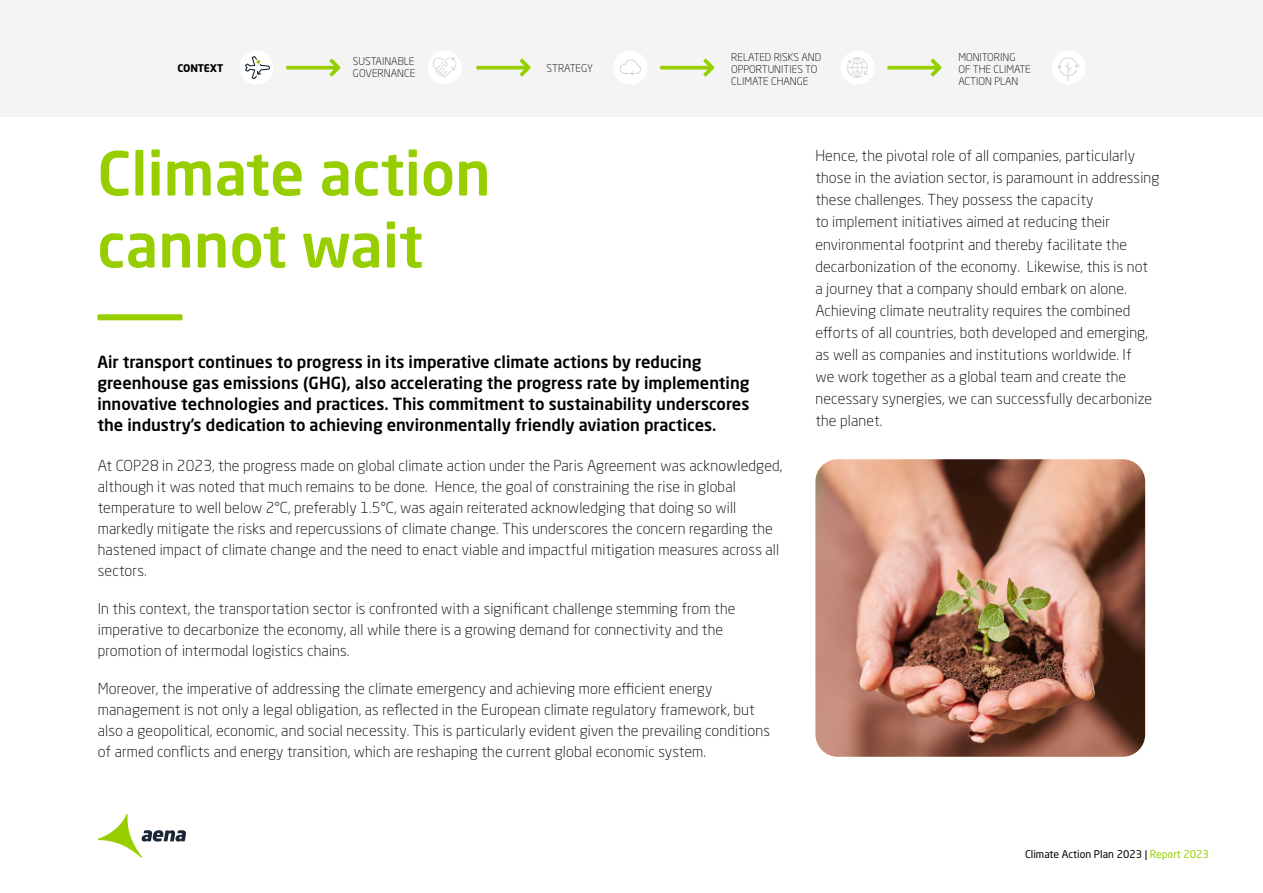
<style>
.page{position:relative;width:1263px;height:893px;background:#fff}
.page>*{position:absolute;margin:0;border:0;box-sizing:border-box;transform-origin:0 0}
.t1{font:500 60px "Neo Sans Std";color:#96ce00}
.t2{font:500 16.5px/21px "Neo Sans Std";color:#000}
.t3{font:300 15px/22px "Neo Sans Std";letter-spacing:.01em;color:#000}
.t4{font:300 10.5px/12px "Neo Sans Std";color:#000}
.t5{font:10.5px "Neo Sans Std";color:#000}
.t6{font:700 10.5px "Neo Sans Std";letter-spacing:-.01em;color:#000}
.s1{color:#96ce00}
</style>
<div class="page">
<svg style="left:98px;top:814px;width:88px;height:44px"></svg>
<div style="left:0;top:0;width:1263px;height:117px;background:#f4f4f5"></div>
<div style="left:239px;top:51px;width:34px;height:34px;background:#fff;border-radius:50%"></div>
<div style="left:428px;top:51px;width:34px;height:34px;background:#fff;border-radius:50%"></div>
<div style="left:613px;top:51px;width:34px;height:34px;background:#fff;border-radius:50%"></div>
<div style="left:841px;top:51px;width:34px;height:34px;background:#fff;border-radius:50%"></div>
<div style="left:1051px;top:51px;width:34px;height:34px;background:#fff;border-radius:50%"></div>
<svg style="left:433px;top:57px;width:24px;height:20px"></svg>
<svg style="left:245px;top:56px;width:25px;height:23px"></svg>
<svg style="left:286px;top:59px;width:54px;height:18px"></svg>
<svg style="left:887px;top:59px;width:54px;height:18px"></svg>
<svg style="left:660px;top:59px;width:54px;height:18px"></svg>
<svg style="left:476px;top:59px;width:55px;height:18px"></svg>
<svg style="left:620px;top:59px;width:21px;height:17px"></svg>
<svg style="left:847px;top:57px;width:21px;height:21px"></svg>
<svg style="left:1057px;top:57px;width:23px;height:24px"></svg>
<img style="left:815px;top:459px;width:330px;height:298px">
<div style="left:97px;top:314px;width:85px;height:6px;background:#96ce00"></div>
<p class="t6" style="left:177px;top:61px;width:47px">CONTEXT</p>
<p class="t4" style="left:353px;top:55px;width:64px">SUSTAINABLE<br>GOVERNANCE</p>
<p class="t4" style="left:546px;top:62px;width:48px">STRATEGY</p>
<p class="t4" style="left:958px;top:51px;width:74px">MONITORING<br>OF THE CLIMATE<br>ACTION PLAN</p>
<p class="t4" style="left:731px;top:51px;width:91px">RELATED RISKS AND<br>OPPORTUNITIES TO<br>CLIMATE CHANGE</p>
<p class="t1" style="left:97px;top:136px;width:395px">Climate action</p>
<p class="t1" style="left:97px;top:208px;width:327px">cannot wait</p>
<p class="t2" style="left:97px;top:351px;width:653px">Air transport continues to progress in its imperative climate actions by reducing greenhouse gas emissions (GHG), also accelerating the progress rate by implementing innovative technologies and practices. This commitment to sustainability underscores</p>
<p class="t2" style="left:97px;top:414px;width:621px">the industry’s dedication to achieving environmentally friendly aviation practices.</p>
<p class="t3" style="left:98px;top:455px;width:686px;line-height:21px">At COP28 in 2023, the progress made on global climate action under the Paris Agreement was acknowledged, although it was noted that much remains to be done. Hence, the goal of constraining the rise in global temperature to well below 2°C, preferably 1.5°C, was again reiterated acknowledging that doing so will markedly mitigate the risks and repercussions of climate change. This underscores the concern regarding the hastened impact of climate change and the need to enact viable and impactful mitigation measures across all sectors.</p>
<p class="t3" style="left:98px;top:598px;width:639px;line-height:21px">In this context, the transportation sector is confronted with a significant challenge stemming from the imperative to decarbonize the economy, all while there is a growing demand for connectivity and the promotion of intermodal logistics chains.</p>
<p class="t3" style="left:98px;top:678px;width:674px;line-height:21px">Moreover, the imperative of addressing the climate emergency and achieving more efficient energy management is not only a legal obligation, as reflected in the European climate regulatory framework, but also a geopolitical, economic, and social necessity. This is particularly evident given the prevailing conditions of armed conflicts and energy transition, which are reshaping the current global economic system.</p>
<p class="t3" style="left:815px;top:144px;width:346px">Hence, the pivotal role of all companies, particularly those in the aviation sector, is paramount in addressing these challenges. They possess the capacity<br>to implement initiatives aimed at reducing their environmental footprint and thereby facilitate the decarbonization of the economy. Likewise, this is not<br>a journey that a company should embark on alone.<br>Achieving climate neutrality requires the combined efforts of all countries, both developed and emerging, as well as companies and institutions worldwide. If<br>we work together as a global team and create the necessary synergies, we can successfully decarbonize the planet.</p>
<p class="t5" style="left:1025px;top:847px;width:185px">Climate Action Plan 2023 | <span class="s1">Report 2023</span></p>
</div>
